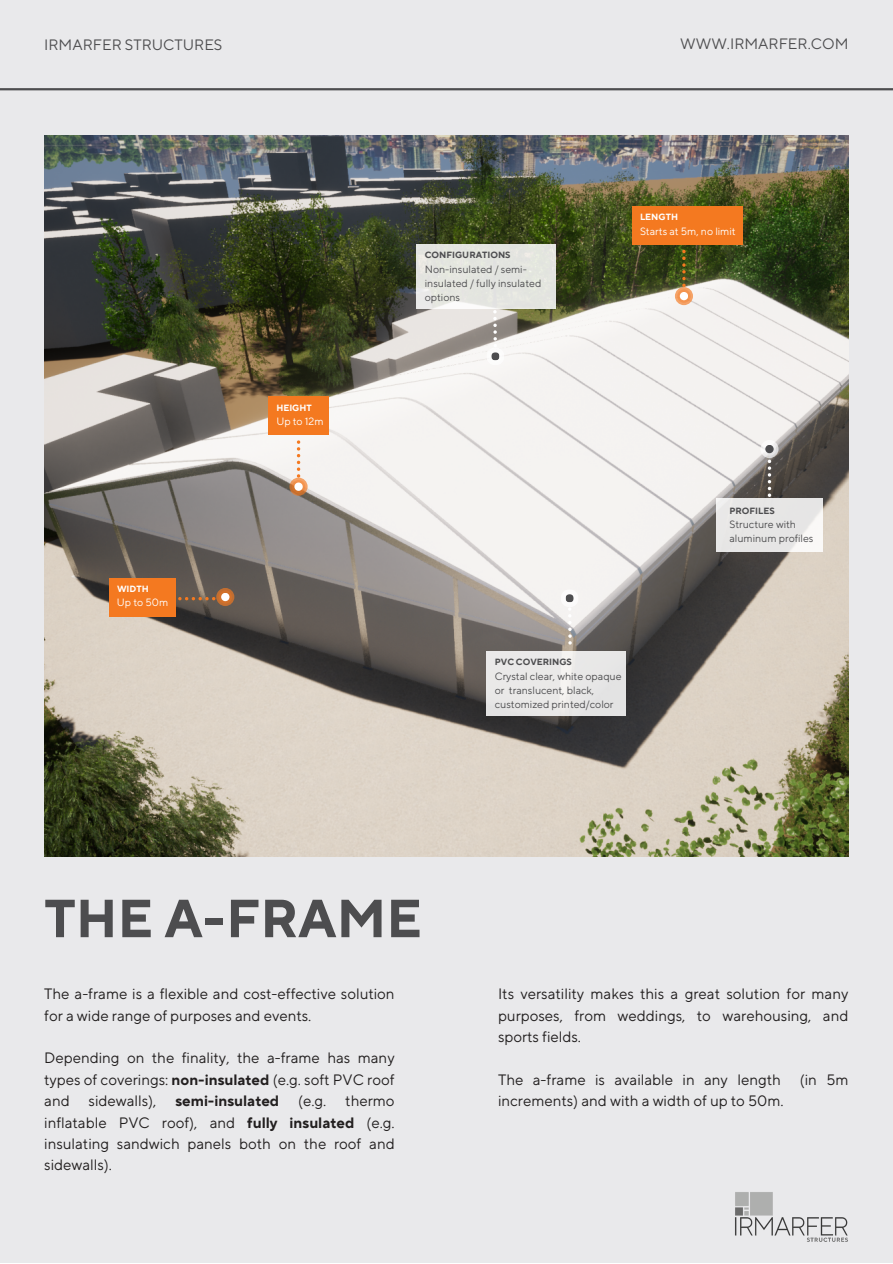
<style>
.page{position:relative;width:893px;height:1264px;background:#fff}
.page>*{position:absolute;margin:0;border:0;box-sizing:border-box;transform-origin:0 0}
.t1{font:700 53.4px "TT Norms Pro";color:#4d4d4f}
.t2{font:15px/21.3px "TT Norms Pro";color:#221f1f;text-align:justify}
.t3{font:15px "TT Norms Pro";color:#4d4d4f}
.t4{font:700 15px "TT Norms Pro";color:#221f1f}
.t5{font:10.5px/14px "TT Norms Pro";color:#4d4d4f}
.t6{font:10.5px "TT Norms Pro";color:#fff}
.t7{font:700 9px "TT Norms Pro";color:#4d4d4f}
.t8{font:700 9px "TT Norms Pro";color:#fff}
.s1{font-weight:700}
</style>
<div class="page">
<div style="left:0;top:0;width:892px;height:1262px;background:#e9e9eb"></div>
<img style="left:44px;top:136px;width:804px;height:720px">
<hr style="left:0;top:88px;width:892px;height:2px;background:#4d4d4f">
<div style="left:268px;top:397px;width:61px;height:38px;background:#f47920"></div>
<svg style="left:297px;top:440px;width:3px;height:37px"></svg>
<svg style="left:289px;top:477px;width:18px;height:19px"></svg>
<svg style="left:292px;top:480px;width:13px;height:13px"></svg>
<div style="left:294px;top:482px;width:9px;height:9px;background:#fff;border-radius:50%"></div>
<div style="left:109px;top:578px;width:67px;height:38px;background:#f47920"></div>
<svg style="left:178px;top:597px;width:37px;height:3px"></svg>
<svg style="left:216px;top:588px;width:18px;height:18px"></svg>
<svg style="left:218px;top:590px;width:14px;height:13px"></svg>
<div style="left:221px;top:593px;width:8px;height:8px;background:#fff;border-radius:50%"></div>
<div style="left:632px;top:206px;width:111px;height:38px;background:#f47920"></div>
<svg style="left:682px;top:250px;width:3px;height:37px"></svg>
<svg style="left:674px;top:287px;width:19px;height:18px"></svg>
<svg style="left:677px;top:289px;width:13px;height:14px"></svg>
<div style="left:679px;top:292px;width:9px;height:8px;background:#fff;border-radius:50%"></div>
<div style="left:486px;top:651px;width:140px;height:64px;background:#eae9e8"></div>
<svg style="left:568px;top:607px;width:3px;height:37px"></svg>
<div style="left:560px;top:589px;width:18px;height:18px;background:#fff;border-radius:50%"></div>
<svg style="left:563px;top:591px;width:13px;height:14px"></svg>
<div style="left:565px;top:594px;width:8px;height:8px;background:#4d4d4f;border-radius:50%"></div>
<div style="left:716px;top:498px;width:106px;height:53px;background:linear-gradient(to right,#e5e4e3,#edeceb)"></div>
<svg style="left:767px;top:459px;width:4px;height:38px"></svg>
<svg style="left:760px;top:440px;width:18px;height:18px"></svg>
<svg style="left:762px;top:442px;width:14px;height:14px"></svg>
<div style="left:765px;top:445px;width:8px;height:8px;background:#4d4d4f;border-radius:50%"></div>
<div style="left:416px;top:245px;width:140px;height:64px;background:#e4e5e0"></div>
<svg style="left:493px;top:310px;width:4px;height:37px"></svg>
<div style="left:486px;top:347px;width:18px;height:18px;background:#fff;border-radius:50%"></div>
<svg style="left:488px;top:349px;width:14px;height:14px"></svg>
<div style="left:491px;top:352px;width:8px;height:8px;background:#4d4d4f;border-radius:50%"></div>
<img style="left:735px;top:1192px;width:113px;height:50px">
<p class="t3" style="left:44px;top:36px;width:180px">IRMARFER STRUCTURES</p>
<p class="t3" style="left:680px;top:35px;width:170px">WWW.IRMARFER.COM</p>
<p class="t8" style="left:117px;top:583px;width:33px">WIDTH</p>
<p class="t6" style="left:117px;top:596px;width:53px">Up to 50m</p>
<p class="t8" style="left:276px;top:402px;width:37px">HEIGHT</p>
<p class="t6" style="left:276px;top:415px;width:49px">Up to 12m</p>
<p class="t7" style="left:425px;top:250px;width:87px">CONFIGURATIONS</p>
<p class="t5" style="left:425px;top:263px;width:118px">Non-insulated / semi&shy;insulated / fully insulated options</p>
<p class="t8" style="left:640px;top:211px;width:39px">LENGTH</p>
<p class="t6" style="left:640px;top:225px;width:97px">Starts at 5m, no limit</p>
<p class="t7" style="left:494px;top:656px;width:78px">PVC COVERINGS</p>
<p class="t5" style="left:494px;top:669px;width:128px">Crystal clear, white opaque or translucent, black, customized printed/color</p>
<p class="t7" style="left:729px;top:505px;width:47px">PROFILES</p>
<p class="t5" style="left:729px;top:518px;width:68px">Structure with</p>
<p class="t5" style="left:729px;top:532px;width:85px">aluminum profiles</p>
<p class="t1" style="left:44px;top:886px;width:379px">THE A-FRAME</p>
<p class="t2" style="left:44px;top:984px;width:352px">The a-frame is a flexible and cost-effective solution for a wide range of purposes and events.</p>
<p class="t2" style="left:44px;top:1048px;width:352px">Depending on the finality, the a-frame has many types of coverings: <span class="s1">non-insulated</span> (e.g. soft PVC roof and</p>
<p class="t2" style="left:89px;top:1090px;width:69px">sidewalls),</p>
<p class="t4" style="left:175px;top:1091px;width:105px">semi-insulated</p>
<p class="t2" style="left:298px;top:1090px;width:30px">(e.g.</p>
<p class="t2" style="left:44px;top:1090px;width:352px;text-indent:301px">thermo inflatable PVC roof), and <span class="s1">fully insulated</span> (e.g. insulating sandwich panels both on the roof and sidewalls).</p>
<p class="t2" style="left:498px;top:984px;width:352px">Its versatility makes this a great solution for many purposes, from weddings, to warehousing, and sports fields.</p>
<p class="t2" style="left:498px;top:1069px;width:284px">The a-frame is available in any length</p>
<p class="t2" style="left:799px;top:1069px;width:50px">(in 5m</p>
<p class="t2" style="left:498px;top:1090px;width:287px">increments) and with a width of up to 50m.</p>
</div>
